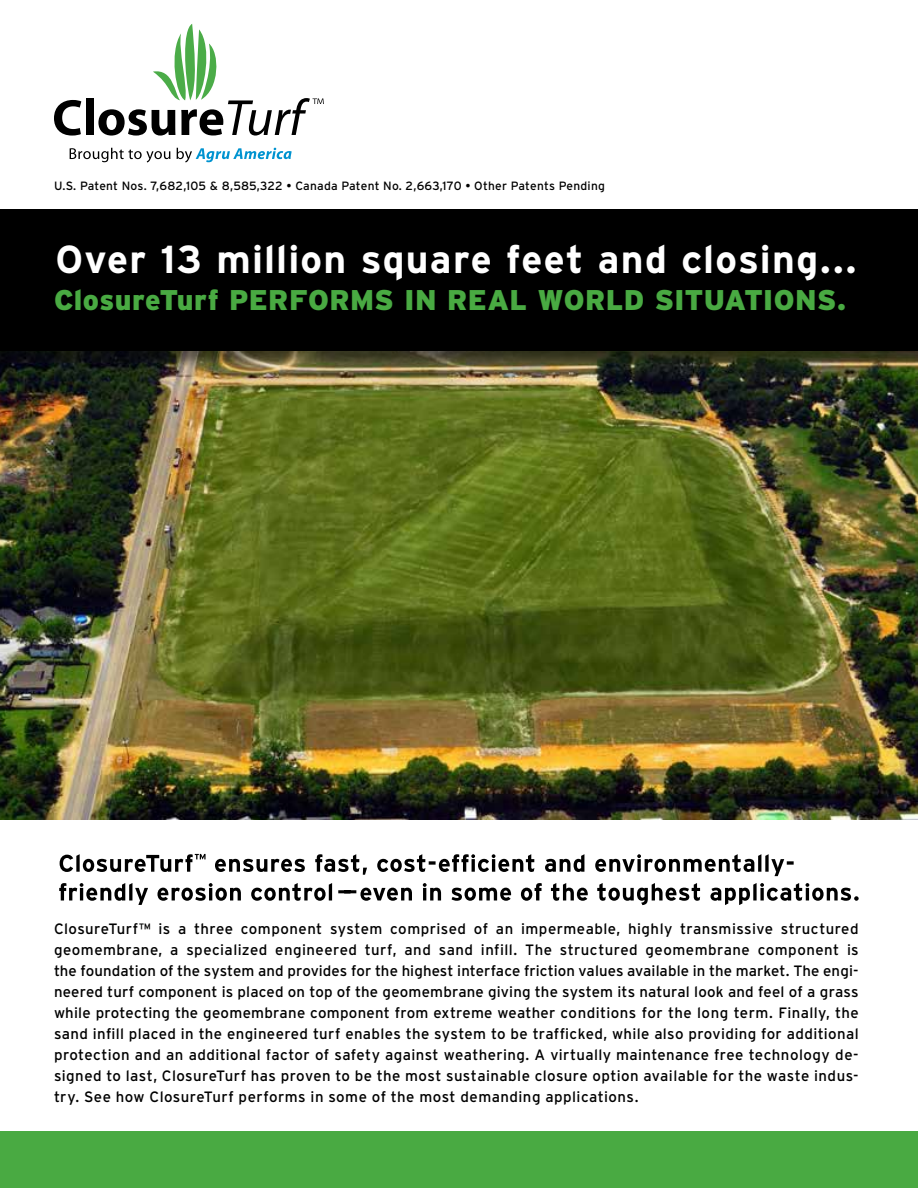
<style>
.page{position:relative;width:918px;height:1188px;background:#fff}
.page>*{position:absolute;margin:0;border:0;box-sizing:border-box;transform-origin:0 0}
.t1{font:700 39px "Interstate";letter-spacing:.03em;color:#fff}
.t2{font:900 28.5px "Interstate";letter-spacing:.015em;color:#49aa42}
.t3{font:15px/21px "Interstate";letter-spacing:.03em;color:#000;text-align:justify}
.t4{font:12px "Interstate";letter-spacing:.02em;color:#000}
</style>
<div class="page">
<img style="left:0;top:369px;width:918px;height:451px">
<div style="left:0;top:211px;width:918px;height:158px;background:#000;opacity:.45"></div>
<div style="left:0;top:209px;width:918px;height:142px;background:#000"></div>
<div style="left:0;top:1132px;width:918px;height:56px;background:#49aa42"></div>
<svg style="left:59px;top:883px;width:800px;height:22px"></svg>
<svg style="left:60px;top:854px;width:734px;height:22px"></svg>
<svg style="left:70px;top:148px;width:100px;height:14px"></svg>
<svg style="left:177px;top:148px;width:115px;height:14px"></svg>
<svg style="left:54px;top:100px;width:27px;height:36px"></svg>
<div style="left:86px;top:99px;width:8px;height:36px;background:#000"></div>
<svg style="left:98px;top:24px;width:226px;height:112px"></svg>
<p class="t4" style="left:54px;top:179px;width:552px">U.S. Patent Nos. 7,682,105 &amp; 8,585,322 • Canada Patent No. 2,663,170 • Other Patents Pending</p>
<h1 class="t1" style="left:55px;top:238px;width:803px">Over 13 million square feet and closing...</h1>
<h2 class="t2" style="left:54px;top:283px;width:794px">ClosureTurf PERFORMS IN REAL WORLD SITUATIONS.</h2>
<p class="t3" style="left:54px;top:919px;width:806px">ClosureTurf™ is a three component system comprised of an impermeable, highly transmissive structured geomembrane, a specialized engineered turf, and sand infill. The structured geomembrane component is the foundation of the system and provides for the highest interface friction values available in the market. The engi&shy;neered turf component is placed on top of the geomembrane giving the system its natural look and feel of a grass while protecting the geomembrane component from extreme weather conditions for the long term. Finally, the sand infill placed in the engineered turf enables the system to be trafficked, while also providing for additional protection and an additional factor of safety against weathering. A virtually maintenance free technology de&shy;signed to last, ClosureTurf has proven to be the most sustainable closure option available for the waste indus&shy;try. See how ClosureTurf performs in some of the most demanding applications.</p>
</div>
